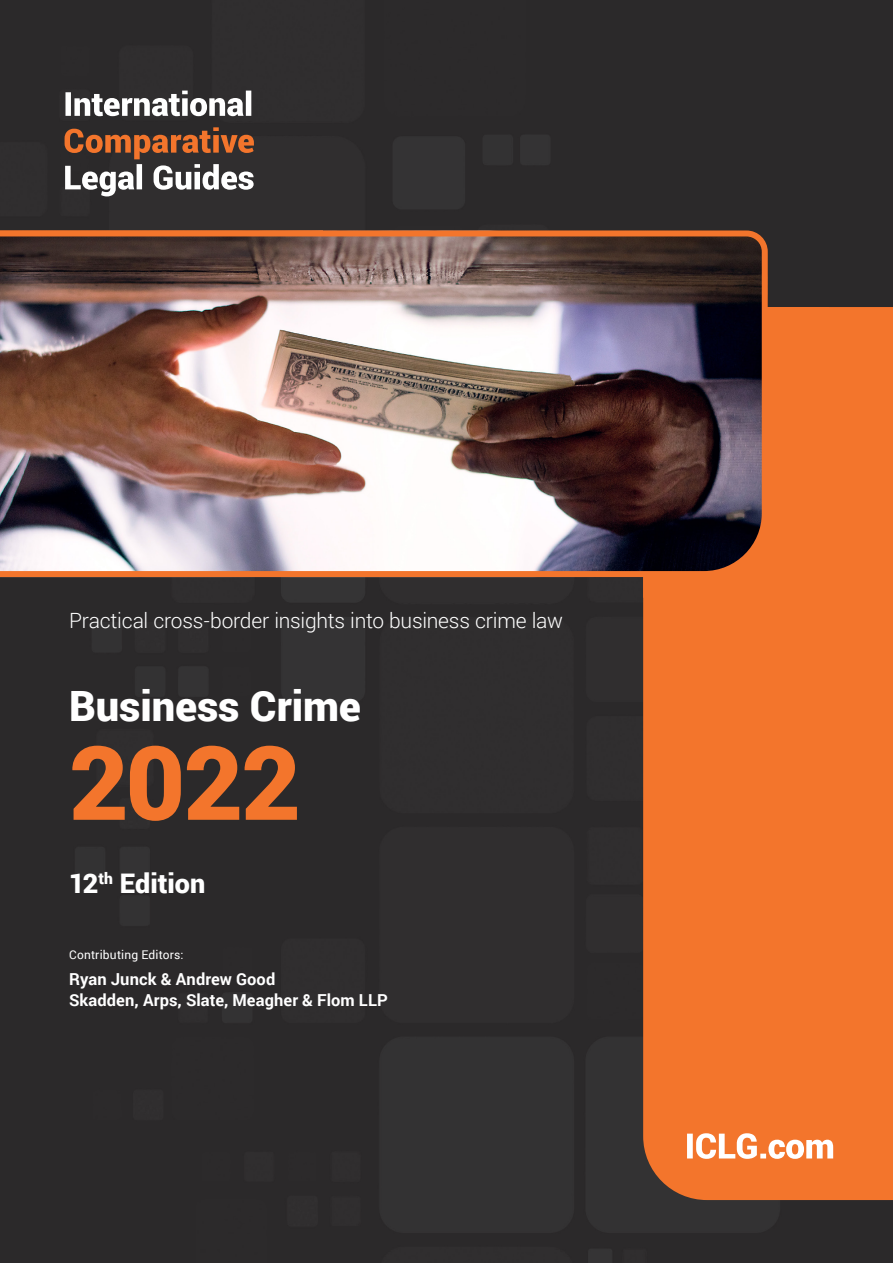
<style>
.page{position:relative;width:893px;height:1263px;background:#fff}
.page>*{position:absolute;margin:0;border:0;box-sizing:border-box;transform-origin:0 0}
.t1{font:900 102.75px "Roboto";color:#f3752c}
.t2{font:900 41.7px "Roboto";letter-spacing:-.005em;color:#fff}
.t3{font:900 27px "Roboto";color:#fff}
.FC_-_Subtitle{font:300 21px "Roboto";letter-spacing:-.01em;color:#fff}
.t4{font:700 16.5px "Roboto";letter-spacing:.005em;color:#fff}
.t5{font:12px "Roboto";letter-spacing:.015em;color:#fff}
</style>
<div class="page">
<img style="left:0;top:0;width:893px;height:1263px">
<svg style="left:65px;top:127px;width:189px;height:69px;background:#725c50"></svg>
<svg style="left:65px;top:91px;width:186px;height:25px"></svg>
<div style="left:643px;top:307px;width:250px;height:893px;background:#f3752c"></div>
<svg style="left:687px;top:1133px;width:146px;height:26px"></svg>
<img style="left:0;top:227px;width:771px;height:353px">
<svg style="left:643px;top:495px;width:146px;height:114px;background:#7e4124"></svg>
<div style="left:764px;top:307px;width:65px;height:227px;background:#f3752c"></div>
<p class="FC_-_Subtitle" style="left:69px;top:605px;width:495px">Practical cross-border insights into business crime law</p>
<p class="t2" style="left:69px;top:677px;width:293px">Business Crime</p>
<p class="t1" style="left:69px;top:711px;width:233px">2022</p>
<p class="t3" style="left:69px;top:864px;width:138px">12<sup>th</sup> Edition</p>
<p class="t5" style="left:69px;top:946px;width:116px">Contributing Editors:</p>
<p class="t4" style="left:69px;top:967px;width:208px">Ryan Junck &amp; Andrew Good</p>
<p class="t4" style="left:69px;top:988px;width:320px">Skadden, Arps, Slate, Meagher &amp; Flom LLP</p>
</div>
